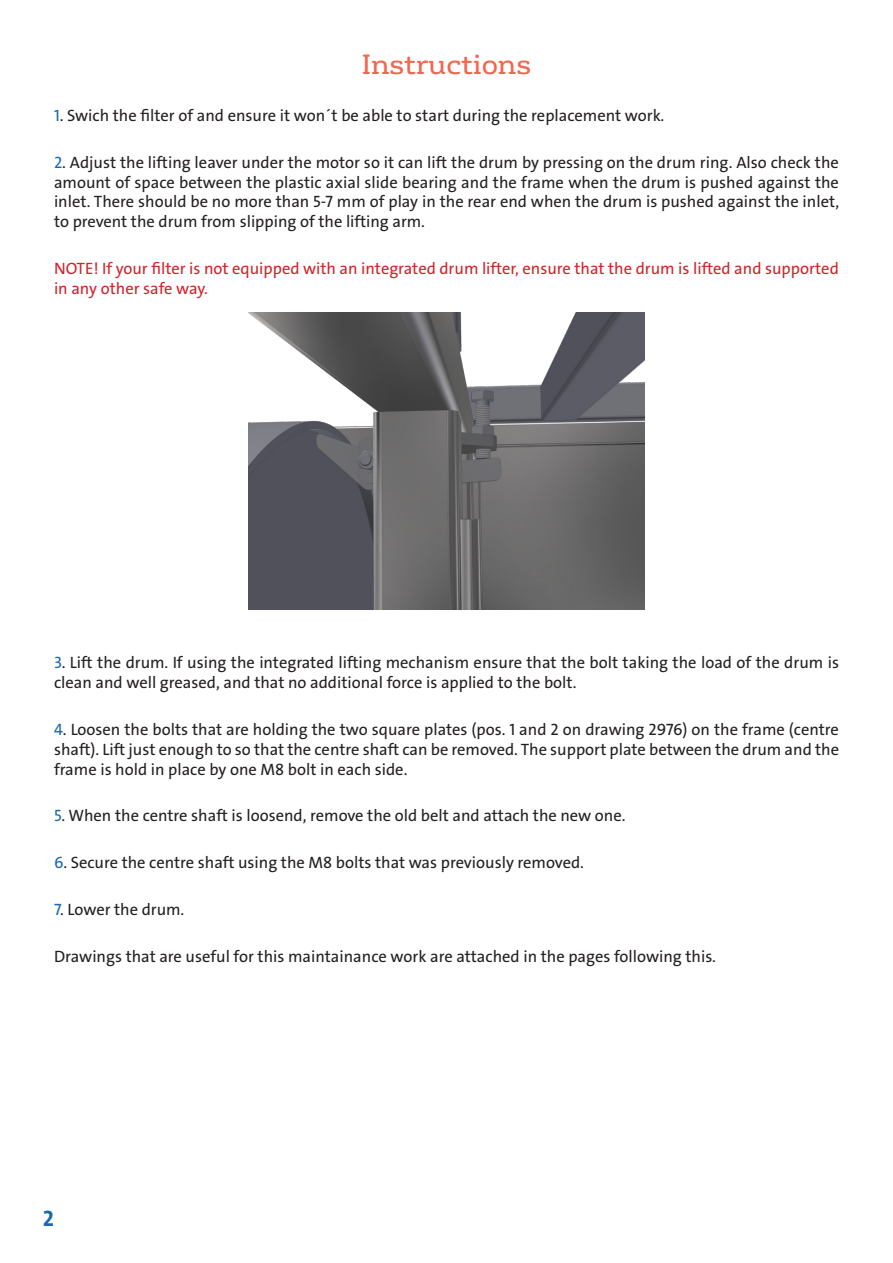
<style>
.page{position:relative;width:893px;height:1263px;background:#fff}
.page>*{position:absolute;margin:0;border:0;box-sizing:border-box;transform-origin:0 0}
.Rubrik{font:27px "FS Rufus";color:#f2664f}
.t1{font:22.5px "The Sans Veolia W7 Bld";color:#1768b4}
.Brtext{font:16.5px/19.8px "The Sans Veolia W5 Pla";color:#231f20;text-align:justify}
.Brtext-2{font:16.5px/19.8px "The Sans Veolia W5 Pla";color:#d1232a}
.s1{color:#1768b4}
</style>
<div class="page">
<img style="left:248px;top:312px;width:397px;height:297px">
<p class="Rubrik" style="left:362px;top:42px;width:171px">Instructions</p>
<p class="Brtext" style="left:54px;top:106px;width:612px"><span class="s1">1</span>. Swich the filter of and ensure it won´t be able to start during the replacement work.</p>
<p class="Brtext" style="left:54px;top:152px;width:787px"><span class="s1">2</span>. Adjust the lifting leaver under the motor so it can lift the drum by pressing on the drum ring. Also check the amount of space between the plastic axial slide bearing and the frame when the drum is pushed against the inlet. There should be no more than 5-7 mm of play in the rear end when the drum is pushed against the inlet, to prevent the drum from slipping of the lifting arm.</p>
<p class="Brtext-2" style="left:54px;top:259px;width:786px">NOTE! If your filter is not equipped with an integrated drum lifter, ensure that the drum is lifted and supported in any other safe way.</p>
<p class="Brtext" style="left:54px;top:653px;width:787px"><span class="s1">3</span>. Lift the drum. If using the integrated lifting mechanism ensure that the bolt taking the load of the drum is clean and well greased, and that no additional force is applied to the bolt.</p>
<p class="Brtext" style="left:54px;top:719px;width:786px"><span class="s1">4</span>. Loosen the bolts that are holding the two square plates (pos. 1 and 2 on drawing 2976) on the frame (centre shaft). Lift just enough to so that the centre shaft can be removed. The support plate between the drum and the frame is hold in place by one M8 bolt in each side.</p>
<p class="Brtext" style="left:54px;top:806px;width:573px"><span class="s1">5</span>. When the centre shaft is loosend, remove the old belt and attach the new one.</p>
<p class="Brtext" style="left:54px;top:853px;width:531px"><span class="s1">6</span>. Secure the centre shaft using the M8 bolts that was previously removed.</p>
<p class="Brtext" style="left:54px;top:899px;width:132px"><span class="s1">7</span>. Lower the drum.</p>
<p class="Brtext" style="left:54px;top:946px;width:663px">Drawings that are useful for this maintainance work are attached in the pages following this.</p>
<h2 class="t1" style="left:43px;top:1203px;width:13px">2</h2>
</div>
